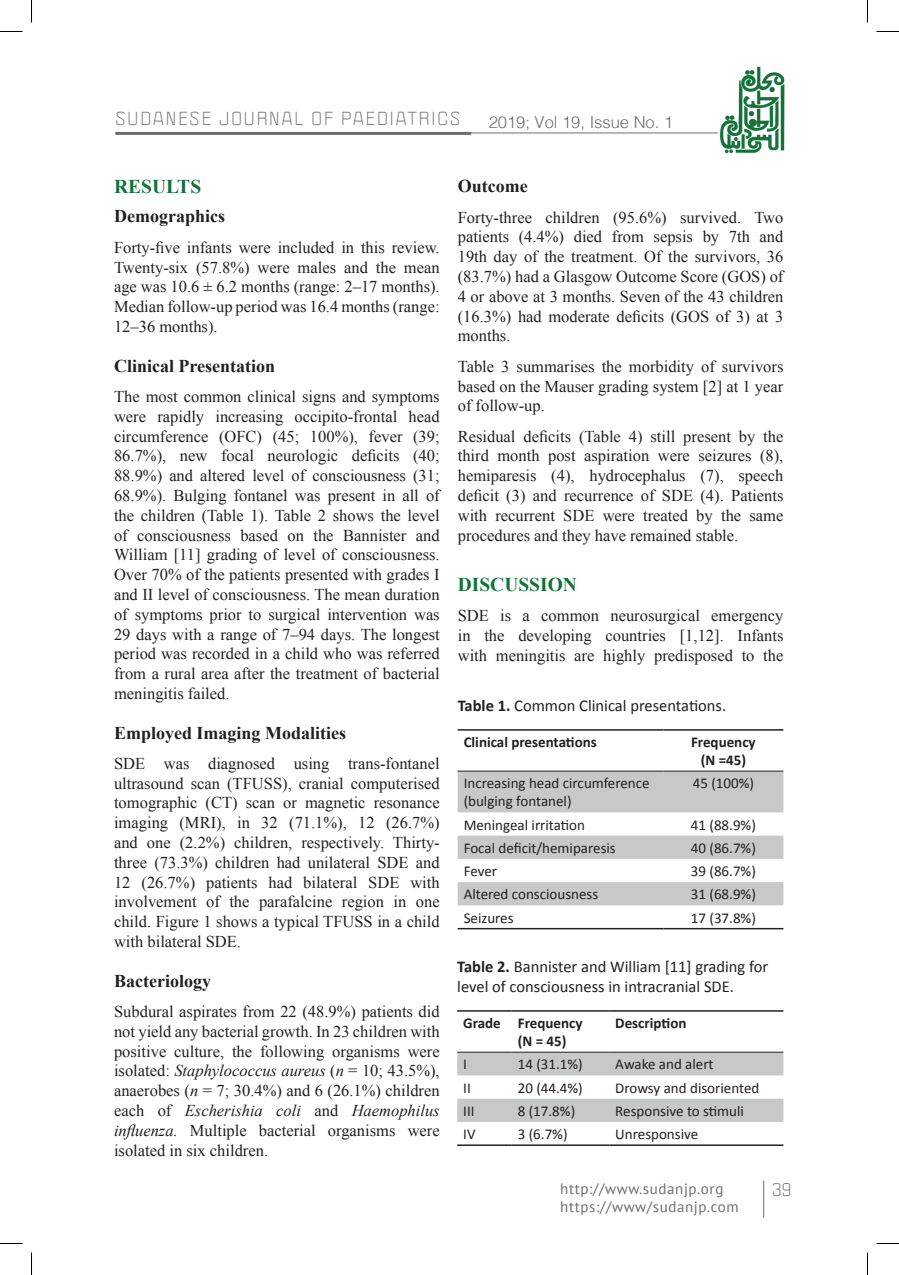
<style>
.page{position:relative;width:899px;height:1275px;background:#fff}
.page>*{position:absolute;margin:0;border:0;box-sizing:border-box;transform-origin:0 0}
.t1{font:700 19.5px "Times New Roman";color:#11723a}
.t2{font:700 18px "Times New Roman";color:#231f20}
.t3{font:16.5px/19.8px "Times New Roman";color:#231f20;text-align:justify}
.t4{font:16.5px/19.8px "Calibri";color:#231f20}
.t5{font:16.5px "Politica XT";letter-spacing:.12em;color:#6c6d70}
.t6{font:300 16.5px "Helvetica";color:#6c6d70}
.t7{font:15px/18px "Calibri";color:#231f20}
.t8{font:700 15px/18px "Calibri";color:#231f20;text-align:center}
.t9{font:15px "PT Sans";letter-spacing:.04em;color:#6c6d70}
.s1{font-style:italic}
.s2{font-weight:700}
</style>
<div class="page">
<hr style="left:115px;top:132px;width:356px;height:3px;background:#6c6d70">
<hr style="left:115px;top:133px;width:627px;height:1px;background:#6c6d70">
<img style="left:718px;top:66px;width:67px;height:88px">
<hr style="left:763px;top:1180px;width:1px;height:38px;background:#6c6d70">
<svg style="left:457px;top:772px;width:326px;height:133px"></svg>
<hr style="left:457px;top:729px;width:206px;height:2px;background:#231f20">
<hr style="left:663px;top:729px;width:120px;height:2px;background:#231f20">
<hr style="left:457px;top:928px;width:206px;height:1px;background:#231f20">
<hr style="left:663px;top:928px;width:120px;height:1px;background:#231f20">
<hr style="left:457px;top:771px;width:206px;height:1px;background:#231f20">
<hr style="left:663px;top:771px;width:120px;height:1px;background:#231f20">
<svg style="left:457px;top:1053px;width:326px;height:69px"></svg>
<hr style="left:457px;top:1010px;width:55px;height:2px;background:#231f20">
<hr style="left:512px;top:1010px;width:97px;height:2px;background:#231f20">
<hr style="left:609px;top:1010px;width:174px;height:2px;background:#231f20">
<hr style="left:457px;top:1144px;width:55px;height:2px;background:#231f20">
<hr style="left:512px;top:1144px;width:97px;height:2px;background:#231f20">
<hr style="left:609px;top:1144px;width:174px;height:2px;background:#231f20">
<hr style="left:457px;top:1052px;width:55px;height:1px;background:#231f20">
<hr style="left:512px;top:1052px;width:97px;height:1px;background:#231f20">
<hr style="left:609px;top:1052px;width:174px;height:1px;background:#231f20">
<svg style="left:0;top:31px;width:22px;height:1px"></svg>
<svg style="left:876px;top:31px;width:23px;height:1px"></svg>
<svg style="left:0;top:1243px;width:22px;height:1px"></svg>
<svg style="left:876px;top:1243px;width:23px;height:1px"></svg>
<svg style="left:31px;top:0;width:1px;height:22px"></svg>
<svg style="left:31px;top:1252px;width:1px;height:23px"></svg>
<svg style="left:867px;top:0;width:1px;height:22px"></svg>
<svg style="left:867px;top:1252px;width:1px;height:23px"></svg>
<p class="t5" style="left:115px;top:108px;width:346px">SUDANESE JOURNAL OF PAEDIATRICS</p>
<p class="t6" style="left:488px;top:108px;width:186px">2019; Vol 19, Issue No. 1</p>
<p class="t1" style="left:114px;top:173px;width:89px">RESULTS</p>
<p class="t2" style="left:114px;top:204px;width:112px">Demographics</p>
<p class="t3" style="left:114px;top:237px;width:327px">Forty-five infants were included in this review.<br>Twenty-six (57.8%) were males and the mean age was 10.6 ± 6.2 months (range: 2–17 months).<br>Median follow-up period was 16.4 months (range:<br>12–36 months).</p>
<p class="t2" style="left:114px;top:353px;width:163px">Clinical Presentation</p>
<p class="t3" style="left:114px;top:386px;width:327px">The most common clinical signs and symptoms were rapidly increasing occipito-frontal head circumference (OFC) (45; 100%), fever (39; 86.7%), new focal neurologic deficits (40; 88.9%) and altered level of consciousness (31; 68.9%). Bulging fontanel was present in all of the children (Table 1). Table 2 shows the level of consciousness based on the Bannister and William [11] grading of level of consciousness.<br>Over 70% of the patients presented with grades I and II level of consciousness. The mean duration of symptoms prior to surgical intervention was 29 days with a range of 7–94 days. The longest period was recorded in a child who was referred from a rural area after the treatment of bacterial meningitis failed.</p>
<p class="t2" style="left:114px;top:720px;width:234px">Employed Imaging Modalities</p>
<p class="t3" style="left:114px;top:753px;width:327px">SDE was diagnosed using trans-fontanel ultrasound scan (TFUSS), cranial computerised tomographic (CT) scan or magnetic resonance imaging (MRI), in 32 (71.1%), 12 (26.7%) and one (2.2%) children, respectively. Thirty&shy;three (73.3%) children had unilateral SDE and 12 (26.7%) patients had bilateral SDE with involvement of the parafalcine region in one child. Figure 1 shows a typical TFUSS in a child with bilateral SDE.</p>
<p class="t2" style="left:114px;top:968px;width:98px">Bacteriology</p>
<p class="t3" style="left:114px;top:1001px;width:327px">Subdural aspirates from 22 (48.9%) patients did not yield any bacterial growth. In 23 children with positive culture, the following organisms were isolated: <span class="s1">Staphylococcus aureus</span> (<span class="s1">n</span> = 10; 43.5%), anaerobes (<span class="s1">n</span> = 7; 30.4%) and 6 (26.1%) children each of <span class="s1">Escherishia coli</span> and <span class="s1">Haemophilus influenza.</span> Multiple bacterial organisms were isolated in six children.</p>
<p class="t2" style="left:458px;top:174px;width:71px">Outcome</p>
<p class="t3" style="left:458px;top:207px;width:327px">Forty-three children (95.6%) survived. Two patients (4.4%) died from sepsis by 7th and 19th day of the treatment. Of the survivors, 36 (83.7%) had a Glasgow Outcome Score (GOS) of 4 or above at 3 months. Seven of the 43 children (16.3%) had moderate deficits (GOS of 3) at 3 months.</p>
<p class="t3" style="left:458px;top:356px;width:327px">Table 3 summarises the morbidity of survivors based on the Mauser grading system [2] at 1 year of follow-up.</p>
<p class="t3" style="left:458px;top:426px;width:327px">Residual deficits (Table 4) still present by the third month post aspiration were seizures (8), hemiparesis (4), hydrocephalus (7), speech deficit (3) and recurrence of SDE (4). Patients with recurrent SDE were treated by the same procedures and they have remained stable.</p>
<p class="t1" style="left:458px;top:571px;width:121px">DISCUSSION</p>
<p class="t3" style="left:458px;top:606px;width:327px">SDE is a common neurosurgical emergency in the developing countries [1,12]. Infants with meningitis are highly predisposed to the</p>
<p class="t4" style="left:457px;top:695px;width:270px"><span class="s2">Table 1.</span> Common Clinical presentations.</p>
<p class="t8" style="left:463px;top:732px;width:135px">Clinical presentations</p>
<p class="t8" style="left:691px;top:732px;width:66px">Frequency (N =45)</p>
<p class="t7" style="left:463px;top:774px;width:187px">Increasing head circumference (bulging fontanel)</p>
<p class="t7" style="left:692px;top:774px;width:63px">45 (100%)</p>
<p class="t7" style="left:463px;top:815px;width:123px">Meningeal irritation</p>
<p class="t7" style="left:690px;top:815px;width:67px">41 (88.9%)</p>
<p class="t7" style="left:463px;top:838px;width:154px">Focal deficit/hemiparesis</p>
<p class="t7" style="left:690px;top:838px;width:67px">40 (86.7%)</p>
<p class="t7" style="left:463px;top:861px;width:35px">Fever</p>
<p class="t7" style="left:690px;top:861px;width:67px">39 (86.7%)</p>
<p class="t7" style="left:463px;top:885px;width:136px">Altered consciousness</p>
<p class="t7" style="left:690px;top:885px;width:67px">31 (68.9%)</p>
<p class="t7" style="left:463px;top:908px;width:51px">Seizures</p>
<p class="t7" style="left:690px;top:908px;width:67px">17 (37.8%)</p>
<p class="t4" style="left:457px;top:956px;width:312px"><span class="s2">Table 2.</span> Bannister and William [11] grading for level of consciousness in intracranial SDE.</p>
<p class="t8" style="left:518px;top:1013px;width:66px;text-align:left;text-indent:-55px">Grade Frequency (N = 45)</p>
<p class="t8" style="left:615px;top:1013px;width:73px">Description</p>
<p class="t7" style="left:463px;top:1055px;width:5px">I</p>
<p class="t7" style="left:518px;top:1055px;width:67px">14 (31.1%)</p>
<p class="t7" style="left:615px;top:1055px;width:100px">Awake and alert</p>
<p class="t7" style="left:463px;top:1078px;width:9px">II</p>
<p class="t7" style="left:518px;top:1078px;width:67px">20 (44.4%)</p>
<p class="t7" style="left:615px;top:1078px;width:145px">Drowsy and disoriented</p>
<p class="t7" style="left:463px;top:1101px;width:13px">III</p>
<p class="t7" style="left:518px;top:1101px;width:59px">8 (17.8%)</p>
<p class="t7" style="left:615px;top:1101px;width:130px">Responsive to stimuli</p>
<p class="t7" style="left:463px;top:1124px;width:14px">IV</p>
<p class="t7" style="left:518px;top:1124px;width:51px">3 (6.7%)</p>
<p class="t7" style="left:615px;top:1124px;width:84px">Unresponsive</p>
<p class="t9" style="left:560px;top:1179px;width:165px">http://www.sudanjp.org</p>
<p class="t5" style="left:772px;top:1179px;width:21px">39</p>
<p class="t9" style="left:560px;top:1197px;width:180px">https://www/sudanjp.com</p>
</div>
